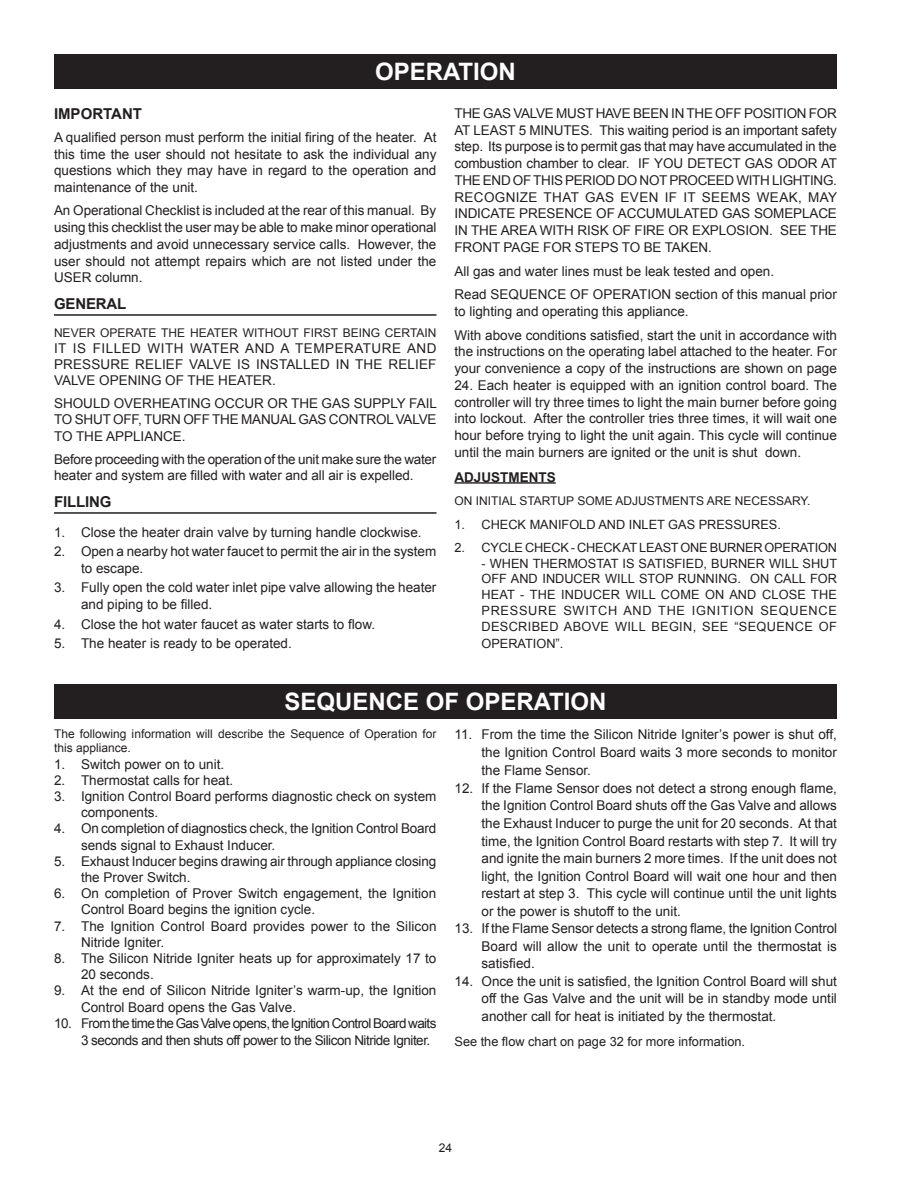
<style>
.page{position:relative;width:918px;height:1188px;background:#fff}
.page>*{position:absolute;margin:0;border:0;box-sizing:border-box;transform-origin:0 0}
.t1{font:700 24px "Arial";color:#fff}
.t2{font:700 15px "Arial";color:#231f20}
.t3{font:13.5px/16.8px "Arial";color:#231f20}
.t4{font:13.5px/16.8px "Arial";letter-spacing:-.035em;color:#231f20}
.t5{font:13.5px/23.2px "Arial";letter-spacing:-.02em;color:#231f20}
.t6{font:13.5px "Arial";letter-spacing:.035em;color:#231f20}
.t7{font:700 13.5px "Arial";color:#231f20}
.t8{font:12.75px/15.9px "Arial";color:#231f20}
.t9{font:12.75px "Arial";letter-spacing:.025em;color:#231f20}
.t10{font:12.75px "Arial";letter-spacing:.055em;color:#231f20}
.t11{font:12px/14.4px "Arial";color:#231f20}
</style>
<div class="page">
<hr style="left:54px;top:314px;width:382px;height:2px;background:#231f20">
<hr style="left:54px;top:512px;width:382px;height:2px;background:#231f20">
<div style="left:54px;top:54px;width:783px;height:34px;background:#231f20"></div>
<hr style="left:454px;top:482px;width:102px;height:2px;background:#231f20">
<div style="left:54px;top:684px;width:783px;height:35px;background:#231f20"></div>
<h1 class="t1" style="left:375px;top:55px;width:17px">OPERATION</h1>
<p class="t5" style="left:454px;top:102px;width:271px">THE GAS VALVE MUST HAVE BEE N IN THE OFF</p>
<p class="t3" style="left:454px;top:105px;width:384px;text-indent:290px">POSITION FOR AT LEAST 5 MINUTES. This waiting period is an important safety step. Its purpose is to permit gas that may have accumulated in the combustion chamber to clear. IF YOU DETECT GAS ODOR AT THE END OF THIS PERIOD DO NOT PROCEED WITH LIGHTING.<br>RECOG NIZE THAT GAS EVEN IF IT SEEM</p>
<p class="t2" style="left:54px;top:104px;width:11px">IMPORTANT</p>
<p class="t3" style="left:54px;top:129px;width:384px;text-align:justify">A qualified person must perform the initial firing of the heater. At this time the user should not hesitate to ask the individual any questions which they may have in regard to the operation and maintenance of the unit.</p>
<p class="t3" style="left:54px;top:202px;width:384px;text-align:justify">An Operational Checklist is included at the rear of this manual. By using this checklist the user may be able to make minor operational adjustments and avoid unnecessary service calls. However, the user should not attempt repairs which are not listed under the USER column.</p>
<p class="t2" style="left:54px;top:294px;width:12px">GENERAL</p>
<p class="t11" style="left:54px;top:325px;width:384px">NEVER OPERATE THE HEATER WITHOUT FIRST BEING CERTAIN</p>
<p class="t6" style="left:54px;top:339px;width:328px">IT IS FILLED WITH WATER AND A TEM PERATURE</p>
<p class="t3" style="left:407px;top:340px;width:31px">AND</p>
<p class="t3" style="left:54px;top:356px;width:57px">PRESSURE</p>
<p class="t3" style="left:742px;top:189px;width:97px">S WEAK, MAY</p>
<p class="t3" style="left:454px;top:205px;width:202px">INDICATE PRESENCE OF ACCUMU</p>
<p class="t3" style="left:676px;top:205px;width:98px">LATED GAS SOME</p>
<p class="t3" style="left:454px;top:205px;width:382px;text-align:justify;text-indent:339px">PLACE IN THE AREA WITH RISK OF FIRE OR EXPLOSION. SEE THE FRO</p>
<p class="t3" style="left:454px;top:236px;width:321px;line-height:23.5px;text-indent:121px">STEPS TO BE TAKEN.<br>All gas and water lines must be leak tested and open.<br>Read SEQUE</p>
<p class="t3" style="left:483px;top:239px;width:71px">NT PAGE FOR</p>
<p class="t3" style="left:454px;top:286px;width:384px;text-indent:83px">NCE OF OPERATION section of this manual prior to lighting and operating this appliance.</p>
<p class="t3" style="left:454px;top:327px;width:384px;text-align:justify">With above conditions satisfied, start the unit in accordance with the instructions on the operating label attached to the heater. For your convenience a copy of the instructions are shown on page</p>
<p class="t3" style="left:454px;top:377px;width:384px;text-align:justify">24. Each heater is equipped with an ignition control board. The controller will try three times to light the main burner before going into lockout. After the controller tries three times, it will wait one hour before trying to light the unit again. This cycle will continue until the main burners are ignited or the unit is shut down.</p>
<p class="t7" style="left:454px;top:468px;width:11px">ADJUSTMENTS</p>
<p class="t11" style="left:454px;top:494px;width:141px">ON INITIAL STARTU P SOME</p>
<p class="t11" style="left:615px;top:494px;width:196px">ADJU STME NTS ARE NECESSARY.</p>
<p class="t8" style="left:454px;top:517px;width:297px">1. CHECK MANIFOLD AND INLET GAS PRESSURE</p>
<p class="t8" style="left:769px;top:517px;width:14px">S.</p>
<p class="t8" style="left:454px;top:539px;width:384px">2. CYCLE CHECK - CHECK AT LEAST ONE BURNER OPERATION</p>
<p class="t8" style="left:482px;top:555px;width:79px">- WHEN THERMO</p>
<p class="t8" style="left:588px;top:555px;width:251px">STAT IS SATISFIED, BURNER WILL SHUT</p>
<p class="t8" style="left:482px;top:571px;width:10px">OFF</p>
<p class="t3" style="left:54px;top:356px;width:374px;line-height:16.2px;text-indent:81px">RELIEF VALVE IS INSTALLED IN THE RELIEF<br>VALVE OPENING OF THE HEATER.</p>
<p class="t3" style="left:54px;top:396px;width:385px;line-height:16.2px">SHOU LD OVERHEATING OCCUR OR THE GAS SU PPLY FAIL<br>TO SHUT OFF, TURN OFF</p>
<p class="t3" style="left:212px;top:411px;width:224px">THE MANUAL GAS CONTRO L VALVE</p>
<p class="t5" style="left:54px;top:424px;width:384px">TO THE APPLIANCE.<br>Before proceeding with the operation of the unit make sure the water</p>
<p class="t3" style="left:54px;top:467px;width:361px">heater and system are filled with water and all air is expelled.</p>
<p class="t2" style="left:54px;top:492px;width:9px">FILLING</p>
<p class="t3" style="left:54px;top:524px;width:369px">1. Close the heater drain valve by turning handle clockwise.</p>
<p class="t3" style="left:81px;top:543px;width:357px;text-indent:-27px">2. O pen a nearby hot water faucet to permit the air in the system to escape.</p>
<p class="t3" style="left:81px;top:579px;width:357px;text-indent:-27px">3. Fully open the cold water inlet pipe valve allowing the heater and piping to be filled.</p>
<p class="t3" style="left:54px;top:616px;width:323px">4. Close the hot water faucet as water starts to flow.</p>
<p class="t3" style="left:54px;top:635px;width:239px">5. The heater is ready to be operated.</p>
<p class="t8" style="left:482px;top:571px;width:339px;text-indent:29px">AND INDUCER WILL STOP RUNNING. ON CALL FOR<br>HEAT - THE INDUCER WILL COME</p>
<p class="t8" style="left:705px;top:587px;width:132px">ON AND CLOSE THE</p>
<p class="t8" style="left:481px;top:603px;width:57px">PRESSURE</p>
<p class="t10" style="left:563px;top:602px;width:217px">SWITCH AND THE IGNITION SEQUE</p>
<p class="t8" style="left:809px;top:603px;width:28px">NCE</p>
<p class="t9" style="left:481px;top:618px;width:277px">DESCRIBED ABOVE WILL BEG IN, SEE “SEQUE</p>
<p class="t8" style="left:785px;top:619px;width:44px">NCE OF</p>
<p class="t8" style="left:481px;top:636px;width:83px">OPERATION”.</p>
<h1 class="t1" style="left:284px;top:685px;width:68px">SEQUENCE</h1>
<h1 class="t1" style="left:426px;top:685px;width:57px">OF OPERATION</h1>
<p class="t11" style="left:54px;top:727px;width:384px">The following information will describe the Sequence of Operation for this appliance.</p>
<p class="t3" style="left:54px;top:756px;width:172px">1. Switch power on to unit.</p>
<p class="t3" style="left:54px;top:772px;width:181px">2. Thermostat calls for heat.</p>
<p class="t3" style="left:81px;top:788px;width:357px;line-height:16.2px;text-indent:-27px">3. Ignition Control Board performs diagnostic check on system components.</p>
<p class="t3" style="left:81px;top:821px;width:357px;line-height:16.2px;text-indent:-27px">4. On completion of diagnostics check, the Ignition Control Board sends signal to Exhaust Inducer.</p>
<p class="t3" style="left:81px;top:853px;width:357px;line-height:16.2px;text-indent:-27px">5. Exhaust Inducer begins drawing air through appliance closing the Prover Switch.</p>
<p class="t3" style="left:81px;top:885px;width:357px;line-height:16.2px;text-indent:-27px">6. On completion of Prover Switch engagement, the Ignition<br>Control Board begins the ignition cycle.</p>
<p class="t3" style="left:81px;top:918px;width:357px;line-height:16.2px;text-indent:-27px">7. The Ignition Control Board provides power to the Silicon<br>Nitride Igniter.</p>
<p class="t3" style="left:81px;top:950px;width:357px;line-height:16.2px;text-indent:-27px">8. The Silicon Nitride Igniter heats up for approximately 17 to<br>20 seconds.</p>
<p class="t3" style="left:81px;top:983px;width:357px;line-height:16.2px;text-indent:-27px">9. At the end of Silicon Nitride Igniter’s warm-up, the Ignition<br>Control Board opens the Gas Valve.</p>
<p class="t4" style="left:81px;top:1015px;width:357px;text-indent:-27px">10. From the time the Gas Valve opens, the Ignition Control Board waits<br>3 seconds and then shuts off power to the Silicon Nitride Igniter.</p>
<p class="t3" style="left:482px;top:725px;width:357px;line-height:18.1px;text-align:justify;text-indent:-27px">11. From the time the Silicon Nitride Igniter’s power is shut off, the Ignition Control Board waits 3 more seconds to monitor the Flame Sensor.</p>
<p class="t3" style="left:482px;top:780px;width:357px;line-height:17.5px;text-align:justify;text-indent:-27px">12. If the Flame Sensor does not detect a strong enough flame, the Ignition Control Board shuts off the Gas Valve and allows the Exhaust Inducer to purge the unit for 20 seconds. At that time, the Ignition Control Board restarts with step 7. It will try and ignite the main burners 2 more times. If the unit does not light, the Ignition Control Board will wait one hour and then restart at step 3. This cycle will continue until the unit lights or the power is shutoff to the unit.</p>
<p class="t3" style="left:482px;top:920px;width:357px;line-height:17.5px;text-align:justify;text-indent:-27px">13. If the Flame Sensor detects a strong flame, the Ignition Control Board will allow the unit to operate until the thermostat is satisfied.</p>
<p class="t3" style="left:482px;top:973px;width:357px;line-height:17.5px;text-align:justify;text-indent:-27px">14. Once the unit is satisfied, the Ignition Control Board will shut off the Gas Valve and the unit will be in standby mode until another call for heat is initiated by the thermostat.</p>
<p class="t8" style="left:454px;top:1033px;width:292px">See the flow chart on page 32 for more information.</p>
<p class="t11" style="left:439px;top:1140px;width:15px">24</p>
</div>
